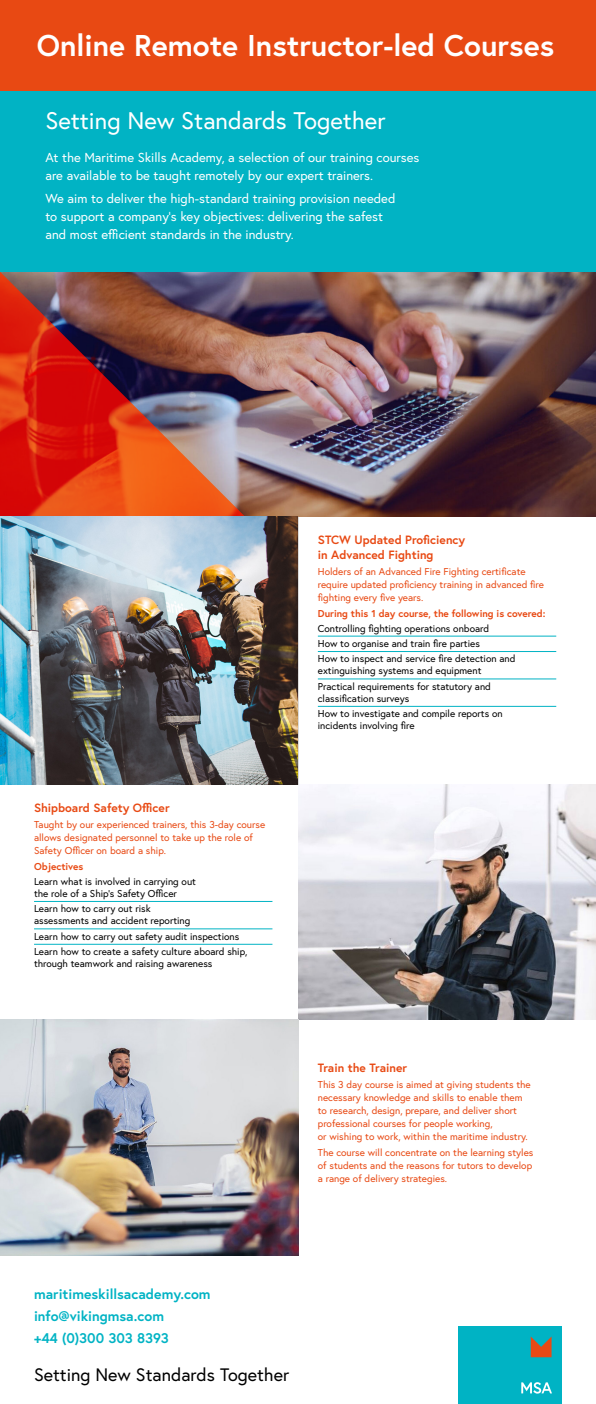
<style>
.page{position:relative;width:596px;height:1404px;background:#fff}
.page>*{position:absolute;margin:0;border:0;box-sizing:border-box;transform-origin:0 0}
.t1{font:700 30px "Europa";color:#fff}
.t2{font:24px "Europa";color:#fff}
.t3{font:18px "Europa";color:#000}
.t4{font:700 14px/22px "Europa";color:#01b3c4}
.t5{font:13px/18px "Europa";color:#fff}
.t6{font:700 12px/14.4px "Europa";color:#e84913}
.t7{font:10px/13px "Europa";color:#e84913}
.t8{font:10px/15.4px "Europa";color:#000}
.t9{font:700 10px "Europa";color:#e84913}
</style>
<div class="page">
<img style="left:298px;top:784px;width:297px;height:235px">
<img style="left:245px;top:271px;width:350px;height:245px">
<img style="left:0;top:271px;width:245px;height:245px">
<div style="left:0;top:0;width:595px;height:271px;background:#01b3c4"></div>
<div style="left:0;top:0;width:595px;height:91px;background:#e84913"></div>
<img style="left:0;top:1019px;width:298px;height:236px">
<img style="left:0;top:516px;width:298px;height:268px">
<hr style="left:34px;top:901px;width:238px;height:1px;background:#01b3c4">
<hr style="left:34px;top:928px;width:238px;height:1px;background:#01b3c4">
<hr style="left:34px;top:943px;width:238px;height:1px;background:#01b3c4">
<hr style="left:317px;top:635px;width:239px;height:1px;background:#01b3c4">
<hr style="left:317px;top:651px;width:239px;height:1px;background:#01b3c4">
<hr style="left:317px;top:678px;width:239px;height:1px;background:#01b3c4">
<hr style="left:317px;top:706px;width:239px;height:1px;background:#01b3c4">
<div style="left:457px;top:1325px;width:104px;height:78px;background:#00b3c4"></div>
<svg style="left:521px;top:1382px;width:30px;height:11px"></svg>
<svg style="left:530px;top:1336px;width:21px;height:20px"></svg>
<h1 class="t1" style="left:37px;top:25px;width:518px">Online Remote Instructor-led Courses</h1>
<h2 class="t2" style="left:45px;top:106px;width:341px">Setting New Standards Together</h2>
<h3 class="t5" style="left:45px;top:148px;width:375px">At the Maritime Skills Academy, a selection of our training courses are available to be taught remotely by our expert trainers.</h3>
<h3 class="t5" style="left:45px;top:189px;width:351px">We aim to deliver the high-standard training provision needed to support a company’s key objectives: delivering the safest and most efficient standards in the industry.</h3>
<p class="t6" style="left:34px;top:800px;width:137px">Shipboard Safety Officer</p>
<p class="t7" style="left:34px;top:818px;width:232px">Taught by our experienced trainers, this 3-day course allows designated personnel to take up the role of<br>Safety Officer on board a ship.</p>
<p class="t9" style="left:34px;top:859px;width:51px">Objectives</p>
<p class="t8" style="left:34px;top:875px;width:163px;line-height:12px">Learn what is involved in carrying out the role of a Ship’s Safety Officer</p>
<p class="t8" style="left:34px;top:902px;width:158px;line-height:12px">Learn how to carry out risk assessments and accident reporting</p>
<p class="t8" style="left:34px;top:928px;width:215px">Learn how to carry out safety audit inspections<br>Learn how to create a safety culture aboard ship,</p>
<p class="t8" style="left:34px;top:955px;width:180px">through teamwork and raising awareness</p>
<p class="t6" style="left:317px;top:532px;width:149px">STCW Updated Proficiency in Advanced Fighting</p>
<p class="t7" style="left:317px;top:564px;width:227px">Holders of an Advanced Fire Fighting certificate require updated proficiency training in advanced fire fighting every five years.</p>
<p class="t9" style="left:317px;top:606px;width:229px">During this 1 day course, the following is covered:</p>
<p class="t8" style="left:317px;top:620px;width:199px">Controlling fighting operations onboard<br>How to organise and train fire parties<br>How to inspect and service fire detection and</p>
<p class="t8" style="left:317px;top:663px;width:174px">extinguishing systems and equipment<br>Practical requirements for statutory and</p>
<p class="t8" style="left:317px;top:690px;width:186px">classification surveys<br>How to investigate and compile reports on</p>
<p class="t8" style="left:317px;top:717px;width:98px">incidents involving fire</p>
<p class="t6" style="left:317px;top:1059px;width:91px">Train the Trainer</p>
<p class="t7" style="left:317px;top:1077px;width:214px">This 3 day course is aimed at giving students the necessary knowledge and skills to enable them to research, design, prepare, and deliver short professional courses for people working,<br>or wishing to work, within the maritime industry.</p>
<p class="t7" style="left:317px;top:1145px;width:217px">The course will concentrate on the learning styles of students and the reasons for tutors to develop a range of delivery strategies.</p>
<h3 class="t4" style="left:34px;top:1282px;width:178px">maritimeskillsacademy.com info@vikingmsa.com<br>+44 (0)300 303 8393</h3>
<h3 class="t3" style="left:34px;top:1363px;width:256px">Setting New Standards Together</h3>
</div>
